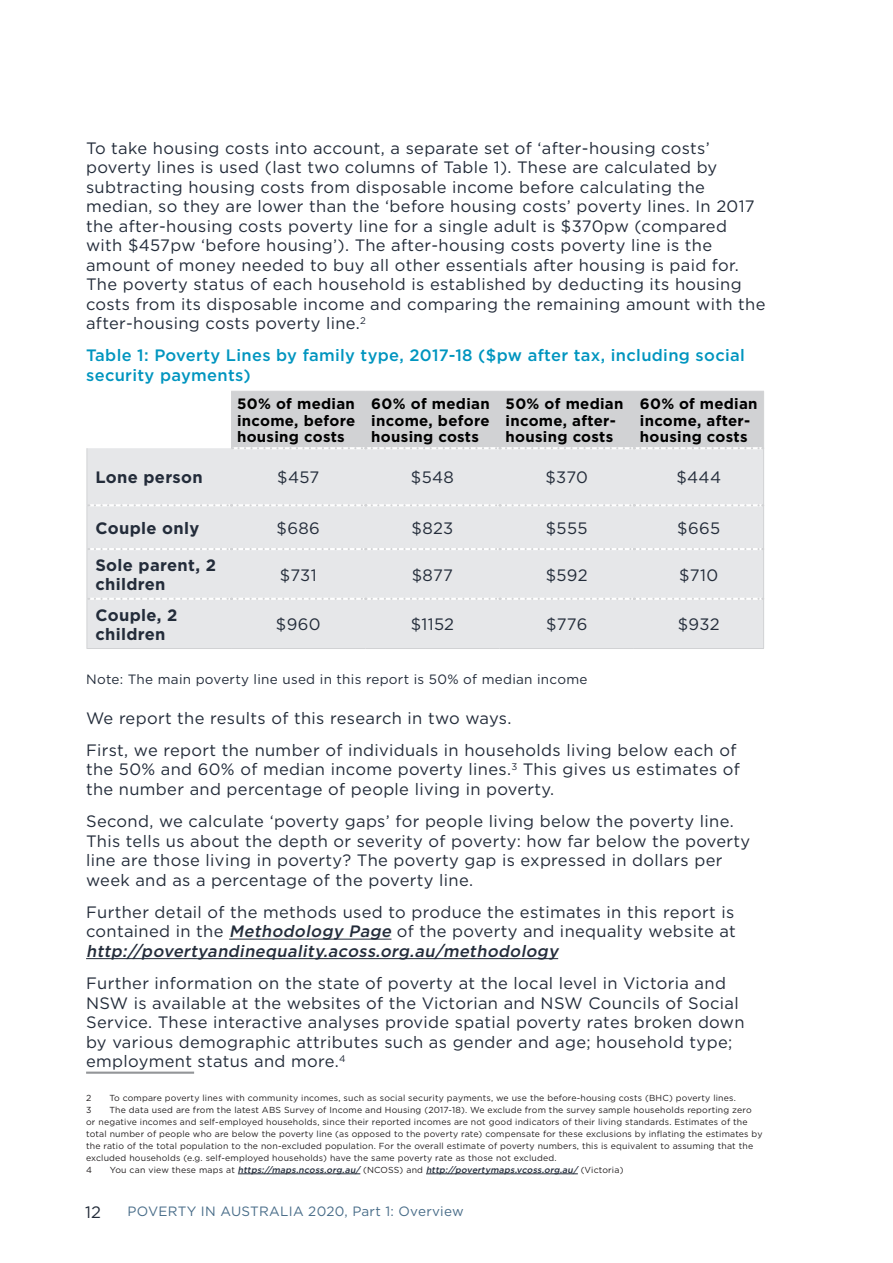
<style>
.page{position:relative;width:893px;height:1263px;background:#fff}
.page>*{position:absolute;margin:0;border:0;box-sizing:border-box;transform-origin:0 0}
.Body_text{font:16.5px/19.5px "Gotham";letter-spacing:.02em;color:#232c3a}
.Body_text-2{font:500 16.5px/19.5px "Gotham";letter-spacing:.02em;color:#0195bf}
.Body_text-3{font:700 16.5px/19.5px "Gotham";letter-spacing:.02em;color:#232c3a}
.Heading_-_Basic_Tabl{font:700 15px/16.5px "Gotham";letter-spacing:.02em;color:#000;text-align:justify}
.Notes{font:13.5px "Gotham";letter-spacing:.02em;color:#232c3a}
.t1{font:13.5px "Gotham";letter-spacing:.02em;color:#496d89}
.Footnote{font:8.7px/12px "Gotham";letter-spacing:.02em;color:#231f20}
.Footnote-2{font:italic 500 8.7px "Gotham";color:#232c3a}
.s1{font-weight:500;font-style:italic}
.s2{font-weight:400;font-style:normal;color:#231f20}
</style>
<div class="page">
<hr style="left:229px;top:939px;width:162px;height:1px;background:#232c3a">
<hr style="left:86px;top:958px;width:472px;height:1px;background:#232c3a">
<hr style="left:86px;top:1071px;width:108px;height:3px;background:#939598">
<hr style="left:238px;top:1173px;width:122px;height:1px;background:#232c3a">
<hr style="left:426px;top:1173px;width:152px;height:1px;background:#232c3a">
<div style="left:88px;top:448px;width:675px;height:200px;background:#e6e7e9"></div>
<hr style="left:88px;top:504px;width:143px;height:2px;background:#fff">
<hr style="left:365px;top:504px;width:135px;height:2px;background:#fff">
<hr style="left:88px;top:548px;width:143px;height:2px;background:#fff">
<hr style="left:365px;top:548px;width:135px;height:2px;background:#fff">
<hr style="left:88px;top:598px;width:143px;height:2px;background:#fff">
<hr style="left:365px;top:598px;width:135px;height:2px;background:#fff">
<div style="left:231px;top:392px;width:532px;height:57px;background:#d1d2d4"></div>
<svg style="left:95px;top:504px;width:271px;height:2px"></svg>
<svg style="left:372px;top:504px;width:391px;height:2px"></svg>
<svg style="left:95px;top:548px;width:271px;height:2px"></svg>
<svg style="left:372px;top:548px;width:391px;height:2px"></svg>
<svg style="left:95px;top:598px;width:271px;height:2px"></svg>
<svg style="left:372px;top:598px;width:391px;height:2px"></svg>
<hr style="left:231px;top:391px;width:134px;height:1px;background:#d1d2d4">
<hr style="left:365px;top:391px;width:135px;height:1px;background:#d1d2d4">
<hr style="left:500px;top:391px;width:134px;height:1px;background:#d1d2d4">
<hr style="left:634px;top:391px;width:130px;height:1px;background:#d1d2d4">
<hr style="left:763px;top:392px;width:1px;height:56px;background:#d1d2d4">
<hr style="left:87px;top:448px;width:1px;height:57px;background:#d1d2d4">
<hr style="left:763px;top:448px;width:1px;height:57px;background:#d1d2d4">
<hr style="left:87px;top:505px;width:1px;height:44px;background:#d1d2d4">
<hr style="left:763px;top:505px;width:1px;height:44px;background:#d1d2d4">
<hr style="left:87px;top:549px;width:1px;height:50px;background:#d1d2d4">
<hr style="left:763px;top:549px;width:1px;height:50px;background:#d1d2d4">
<hr style="left:87px;top:599px;width:1px;height:49px;background:#d1d2d4">
<hr style="left:763px;top:599px;width:1px;height:49px;background:#d1d2d4">
<hr style="left:87px;top:648px;width:144px;height:1px;background:#d1d2d4">
<hr style="left:231px;top:648px;width:134px;height:1px;background:#d1d2d4">
<hr style="left:365px;top:648px;width:135px;height:1px;background:#d1d2d4">
<hr style="left:500px;top:648px;width:134px;height:1px;background:#d1d2d4">
<hr style="left:634px;top:648px;width:130px;height:1px;background:#d1d2d4">
<p class="Body_text" style="left:86px;top:138px;width:681px">To take housing costs into account, a separate set of ‘after-housing costs’ poverty lines is used (last two columns of Table 1). These are calculated by subtracting housing costs from disposable income before calculating the median, so they are lower than the ‘before housing costs’ poverty lines. In 2017 the after-housing costs poverty line for a single adult is $370pw (compared with $457pw ‘before housing’). The after-housing costs poverty line is the amount of money needed to buy all other essentials after housing is paid for.<br>The poverty status of each household is established by deducting its housing costs from its disposable income and comparing the remaining amount with the after-housing costs poverty line.<sup>2</sup></p>
<p class="Body_text-2" style="left:86px;top:345px;width:660px">Table 1: Poverty Lines by family type, 2017-18 ($pw after tax, including social security payments)</p>
<p class="Heading_-_Basic_Tabl" style="left:237px;top:396px;width:120px">50% of median income, before housing costs</p>
<p class="Heading_-_Basic_Tabl" style="left:371px;top:396px;width:120px">60% of median income, before housing costs</p>
<p class="Heading_-_Basic_Tabl" style="left:506px;top:396px;width:119px;text-align:left">50% of median income, after&shy;housing costs</p>
<p class="Heading_-_Basic_Tabl" style="left:640px;top:396px;width:119px;text-align:left">60% of median income, after&shy;housing costs</p>
<p class="Body_text-3" style="left:95px;top:468px;width:109px">Lone person</p>
<p class="Body_text" style="left:277px;top:467px;width:43px">$457</p>
<p class="Body_text" style="left:411px;top:467px;width:45px">$548</p>
<p class="Body_text" style="left:545px;top:467px;width:44px">$370</p>
<p class="Body_text" style="left:676px;top:467px;width:46px">$444</p>
<p class="Body_text-3" style="left:95px;top:518px;width:105px">Couple only</p>
<p class="Body_text" style="left:277px;top:518px;width:45px">$686</p>
<p class="Body_text" style="left:411px;top:518px;width:43px">$823</p>
<p class="Body_text" style="left:546px;top:518px;width:43px">$555</p>
<p class="Body_text" style="left:677px;top:518px;width:44px">$665</p>
<p class="Body_text-3" style="left:95px;top:555px;width:122px">Sole parent, 2 children</p>
<p class="Body_text" style="left:280px;top:565px;width:38px">$731</p>
<p class="Body_text" style="left:412px;top:565px;width:43px">$877</p>
<p class="Body_text" style="left:546px;top:565px;width:43px">$592</p>
<p class="Body_text" style="left:679px;top:565px;width:41px">$710</p>
<p class="Body_text-3" style="left:95px;top:605px;width:83px">Couple, 2 children</p>
<p class="Body_text" style="left:276px;top:614px;width:46px">$960</p>
<p class="Body_text" style="left:411px;top:614px;width:45px">$1152</p>
<p class="Body_text" style="left:546px;top:614px;width:43px">$776</p>
<p class="Body_text" style="left:678px;top:614px;width:43px">$932</p>
<p class="Notes" style="left:86px;top:670px;width:503px">Note: The main poverty line used in this report is 50% of median income</p>
<p class="Body_text" style="left:86px;top:708px;width:427px">We report the results of this research in two ways.</p>
<p class="Body_text" style="left:86px;top:740px;width:655px">First, we report the number of individuals in households living below each of the 50% and 60% of median income poverty lines.<sup>3</sup> This gives us estimates of the number and percentage of people living in poverty.</p>
<p class="Body_text" style="left:86px;top:811px;width:666px">Second, we calculate ‘poverty gaps’ for people living below the poverty line.<br>This tells us about the depth or severity of poverty: how far below the poverty line are those living in poverty? The poverty gap is expressed in dollars per week and as a percentage of the poverty line.</p>
<p class="Body_text" style="left:86px;top:902px;width:651px;text-align:justify">Further detail of the methods used to produce the estimates in this report is contained in the <span class="s1">Methodology Page</span> of the poverty and inequality website at <span class="s1">http://povertyandinequality.acoss.org.au/methodology</span></p>
<p class="Body_text" style="left:86px;top:973px;width:660px">Further information on the state of poverty at the local level in Victoria and NSW is available at the websites of the Victorian and NSW Councils of Social Service. These interactive analyses provide spatial poverty rates broken down by various demographic attributes such as gender and age; household type; employment status and more.<sup>4</sup></p>
<p class="Footnote" style="left:86px;top:1092px;width:7px">2</p>
<p class="Footnote" style="left:109px;top:1092px;width:628px">To compare poverty lines with community incomes, such as social security payments, we use the before-housing costs (BHC) poverty lines.</p>
<p class="Footnote" style="left:86px;top:1104px;width:7px">3</p>
<p class="Footnote" style="left:86px;top:1104px;width:678px;text-indent:23px">The data used are from the latest ABS Survey of Income and Housing (2017-18). We exclude from the survey sample households reporting zero or negative incomes and self-employed households, since their reported incomes are not good indicators of their living standards. Estimates of the total number of people who are below the poverty line (as opposed to the poverty rate) compensate for these exclusions by inflating the estimates by the ratio of the total population to the non-excluded population. For the overall estimate of poverty numbers, this is equivalent to assuming that the excluded households (e.g. self-employed households) have the same poverty rate as those not excluded.</p>
<p class="Footnote" style="left:86px;top:1164px;width:7px">4</p>
<p class="Footnote-2" style="left:110px;top:1164px;width:515px"><span class="s2">Yo u c a n v i e w t h e s e m a p s a t</span> https://maps.ncoss.org.au/ <span class="s2">( N C O S S ) a n d</span> http://povertymaps.vcoss.org.au/ <span class="s2">( V i c t o r i a )</span></p>
<p class="Body_text" style="left:85px;top:1202px;width:18px">12</p>
<p class="t1" style="left:128px;top:1202px;width:338px">POVERTY IN AUSTRALIA 2020, Part 1: Overview</p>
</div>
